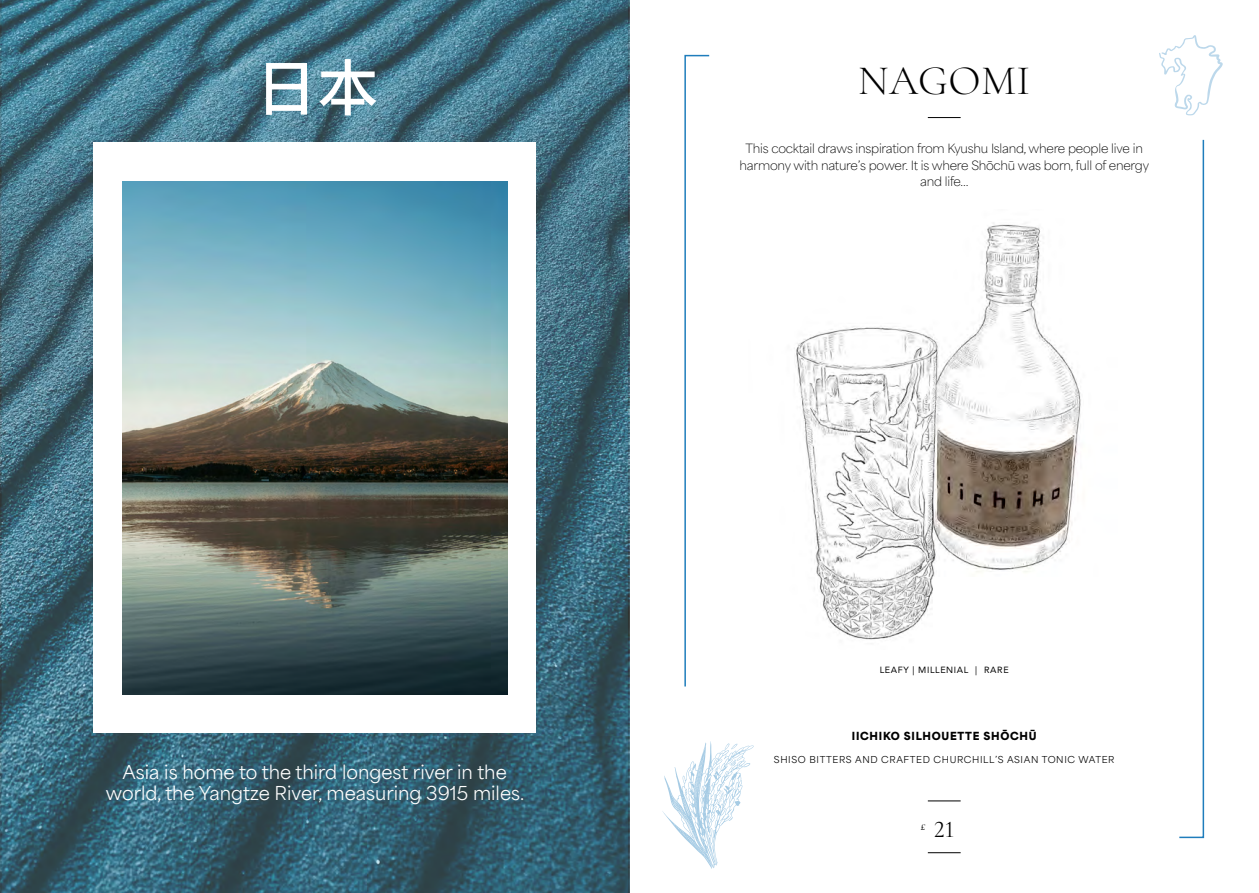
<style>
.page{position:relative;width:1259px;height:893px;background:#fff}
.page>*{position:absolute;margin:0;border:0;box-sizing:border-box;transform-origin:0 0}
.t1{font:500 61.5px "Source Han Sans TW";color:#fff}
.t2{font:300 42px "Cormorant Garamond";letter-spacing:.01em;color:#000}
.t3{font:24px "Cormorant Garamond";color:#000}
.t4{font:18px/21.6px "Area Normal";color:#fff;text-align:center}
.t5{font:100 12px/16.5px "Area Normal";letter-spacing:-.02em;color:#000;text-align:center}
.t6{font:900 10.5px "Area Normal";letter-spacing:.07em;color:#000}
.t7{font:9px "Area Normal";letter-spacing:.07em;color:#000}
.t8{font:9px "Avenir";letter-spacing:.07em;color:#000}
</style>
<div class="page">
<img style="left:0;top:0;width:629px;height:893px">
<div style="left:94px;top:143px;width:442px;height:590px;background:#fff"></div>
<img style="left:122px;top:181px;width:385px;height:513px">
<hr style="left:928px;top:800px;width:32px;height:1px;background:#000">
<hr style="left:928px;top:852px;width:32px;height:1px;background:#000">
<hr style="left:928px;top:117px;width:32px;height:1px;background:#000">
<svg style="left:684px;top:54px;width:26px;height:633px"></svg>
<svg style="left:1179px;top:139px;width:25px;height:700px"></svg>
<svg style="left:1159px;top:35px;width:64px;height:81px"></svg>
<svg style="left:662px;top:741px;width:91px;height:128px"></svg>
<img style="left:796px;top:223px;width:285px;height:417px">
<h1 class="t1" style="left:255px;top:53px;width:124px">日本</h1>
<h3 class="t4" style="left:106px;top:759px;width:420px">Asia is home to the third longest river in the world, the Yangtze River, measuring 3915 miles.</h3>
<h2 class="t2" style="left:858px;top:55px;width:174px">NAGOMI</h2>
<p class="t5" style="left:739px;top:139px;width:411px">This cocktail draws inspiration from Kyushu Island, where people live in harmony with nature’s power. It is where Shōchū was born, full of energy and life…</p>
<p class="t8" style="left:879px;top:663px;width:130px">LEAFY | MILLENIAL | RARE</p>
<p class="t6" style="left:852px;top:726px;width:186px">IICHIKO SILHOUETTE SHŌCHŪ</p>
<p class="t7" style="left:774px;top:752px;width:342px">SHISO BITTERS AND CRAFTED CHURCHILL’S ASIAN TONIC WATER</p>
<h3 class="t3" style="left:920px;top:815px;width:35px"><sup>£</sup> 21</h3>
</div>
